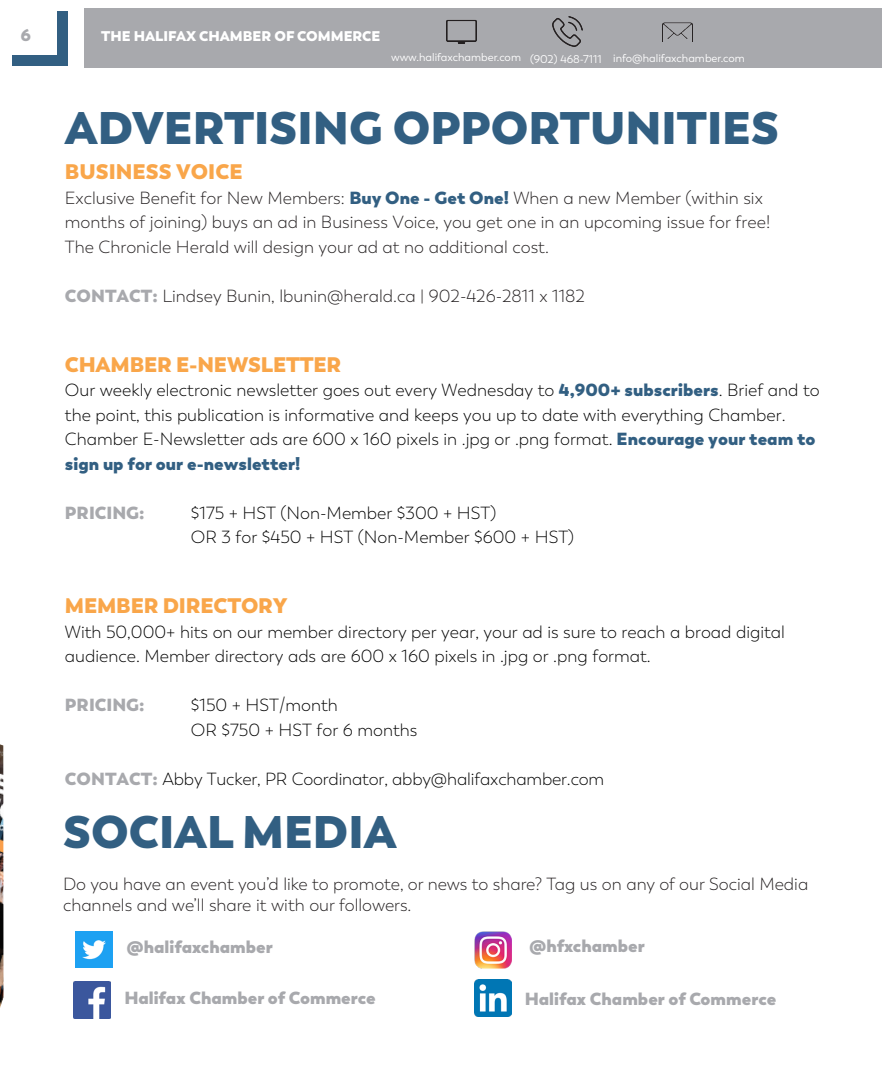
<style>
.page{position:relative;width:882px;height:1071px;background:#fff}
.page>*{position:absolute;margin:0;border:0;box-sizing:border-box;transform-origin:0 0}
.t1{font:800 45.5px "Trenda";color:#325f82}
.t2{font:800 21px "Trenda";letter-spacing:-.01em;color:#f9a64a}
.t3{font:300 17.5px/24.5px "Trenda";color:#000}
.t4{font:300 17.5px/21px "Trenda";color:#231f20}
.t5{font:800 17.5px "Trenda";color:#a8a9ad}
.t6{font:800 16.8px "Trenda";color:#a8a9ad}
.t7{font:800 14px "Trenda";color:#fff}
.t8{font:11.2px "Trenda";color:#fff}
.s1{font-weight:800;color:#325f82}
.s2{font-weight:800;color:#a8a9ad}
</style>
<div class="page">
<div style="left:84px;top:9px;width:798px;height:59px;background:#a8a9ad"></div>
<div style="left:57px;top:11px;width:10px;height:54px;background:#325f82"></div>
<div style="left:13px;top:55px;width:54px;height:10px;background:#325f82"></div>
<img style="left:446px;top:19px;width:30px;height:24px">
<img style="left:663px;top:22px;width:30px;height:19px">
<img style="left:552px;top:17px;width:30px;height:30px">
<img style="left:0;top:744px;width:4px;height:264px">
<img style="left:73px;top:981px;width:38px;height:38px">
<img style="left:474px;top:979px;width:38px;height:37px">
<img style="left:76px;top:931px;width:36px;height:37px">
<img style="left:474px;top:931px;width:37px;height:37px">
<p class="t6" style="left:21px;top:24px;width:12px">6</p>
<p class="t7" style="left:101px;top:27px;width:281px">THE HALIFAX CHAMBER OF COMMERCE</p>
<p class="t8" style="left:391px;top:51px;width:131px">www.halifaxchamber.com</p>
<p class="t8" style="left:530px;top:52px;width:73px">(902) 468-7111</p>
<p class="t8" style="left:613px;top:51px;width:133px">info@halifaxchamber.com</p>
<p class="t1" style="left:65px;top:98px;width:716px">ADVERTISING OPPORTUNITIES</p>
<p class="t2" style="left:65px;top:158px;width:179px">BUSINESS VOICE</p>
<p class="t4" style="left:65px;top:187px;width:699px">Exclusive Benefit for New Members: <span class="s1">Buy One - Get One!</span> When a new Member (within six</p>
<p class="t4" style="left:65px;top:212px;width:707px">months of joining) buys an ad in Business Voice, you get one in an upcoming issue for free!</p>
<p class="t4" style="left:65px;top:236px;width:485px">The Chronicle Herald will design your ad at no additional cost.</p>
<p class="t4" style="left:65px;top:285px;width:522px"><span class="s2">CONTACT:</span> Lindsey Bunin, lbunin@herald.ca | 902-426-2811 x 1182</p>
<p class="t2" style="left:65px;top:351px;width:278px">CHAMBER E-NEWSLETTER</p>
<p class="t3" style="left:65px;top:378px;width:756px">Our weekly electronic newsletter goes out every Wednesday to <span class="s1">4,900+ subscribers</span>. Brief and to the point, this publication is informative and keeps you up to date with everything Chamber.<br>Chamber E-Newsletter ads are 600 x 160 pixels in .jpg or .png format. <span class="s1">Encourage your team to sign up for our e-newsletter!</span></p>
<p class="t5" style="left:65px;top:501px;width:81px">PRICING:</p>
<p class="t3" style="left:191px;top:501px;width:307px">$175 + HST (Non-Member $300 + HST)</p>
<p class="t3" style="left:191px;top:525px;width:385px">OR 3 for $450 + HST (Non-Member $600 + HST)</p>
<p class="t2" style="left:65px;top:592px;width:224px">MEMBER DIRECTORY</p>
<p class="t3" style="left:65px;top:620px;width:722px">With 50,000+ hits on our member directory per year, your ad is sure to reach a broad digital audience. Member directory ads are 600 x 160 pixels in .jpg or .png format.</p>
<p class="t5" style="left:65px;top:694px;width:81px">PRICING:</p>
<p class="t3" style="left:191px;top:693px;width:148px">$150 + HST/month</p>
<p class="t3" style="left:191px;top:718px;width:228px">OR $750 + HST for 6 months</p>
<p class="t3" style="left:65px;top:767px;width:541px"><span class="s2">CONTACT:</span> Abby Tucker, PR Coordinator, abby@halifaxchamber.com</p>
<p class="t1" style="left:63px;top:802px;width:335px">SOCIAL MEDIA</p>
<p class="t4" style="left:63px;top:873px;width:747px">Do you have an event you’d like to promote, or news to share? Tag us on any of our Social Media channels and we’ll share it with our followers.</p>
<p class="t5" style="left:127px;top:936px;width:148px">@halifaxchamber</p>
<p class="t5" style="left:124px;top:986px;width:253px">Halifax Chamber of Commerce</p>
<p class="t5" style="left:529px;top:934px;width:117px">@hfxchamber</p>
<p class="t5" style="left:525px;top:987px;width:253px">Halifax Chamber of Commerce</p>
</div>
